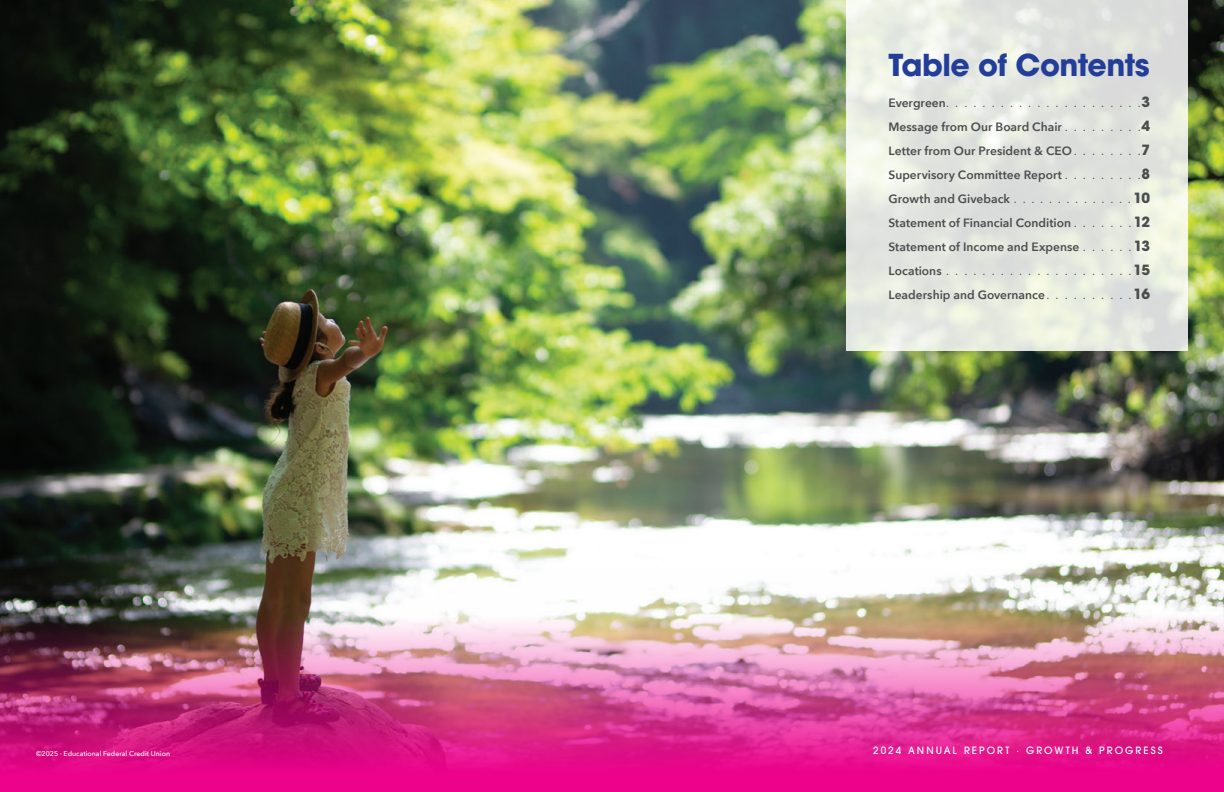
<style>
.page{position:relative;width:1224px;height:792px;background:#fff}
.page>*{position:absolute;margin:0;border:0;box-sizing:border-box;transform-origin:0 0}
.t1{font:700 30px "ITC Avant Garde Pro";letter-spacing:-.02em;color:#233e98}
.t2{font:600 12px "Avenir Next";color:#4b4c4d}
.t3{font:12px "Avenir Next";color:#4b4c4d}
.t4{font:500 10px "ITC Avant Garde Pro";letter-spacing:.2em;color:#fff}
.t5{font:500 7px "Avenir Next";color:#fff}
.s1{font-weight:600}
.s2{font-family:"ITC Avant Garde Pro";font-weight:700;font-size:14px}
.s3{font-weight:400}
</style>
<div class="page">
<img style="left:0;top:0;width:1224px;height:567px">
<svg style="left:846px;top:0;width:342px;height:351px;background:#e4e7e0"></svg>
<img style="left:0;top:567px;width:1224px;height:225px">
<h2 class="t1" style="left:888px;top:45px;width:263px">Table of Contents</h2>
<p class="t3" style="left:888px;top:93px;width:263px"><span class="s1">Evergreen</span> . . . . . . . . . . . . . . . . . . . . . .<span class="s2">3</span></p>
<p class="t2" style="left:888px;top:117px;width:263px">Message from Our Board Chair <span class="s3">. . . . . . . . .</span><span class="s2">4</span></p>
<p class="t2" style="left:888px;top:141px;width:263px">Letter from Our President &amp; CEO <span class="s3">. . . . . . . .</span><span class="s2">7</span></p>
<p class="t2" style="left:888px;top:165px;width:263px">Supervisory Committee Report <span class="s3">. . . . . . . . .</span><span class="s2">8</span></p>
<p class="t2" style="left:888px;top:189px;width:263px">Growth and Giveback <span class="s3">. . . . . . . . . . . . . .</span> <span class="s2">10</span></p>
<p class="t2" style="left:888px;top:213px;width:263px">Statement of Financial Condition <span class="s3">. . . . . . .</span> <span class="s2">12</span></p>
<p class="t2" style="left:888px;top:237px;width:263px">Statement of Income and Expense <span class="s3">. . . . . .</span> <span class="s2">13</span></p>
<p class="t3" style="left:888px;top:261px;width:263px"><span class="s1">Locations</span> . . . . . . . . . . . . . . . . . . . . . <span class="s2">15</span></p>
<p class="t2" style="left:888px;top:285px;width:263px">Leadership and Governance <span class="s3">. . . . . . . . . .</span> <span class="s2">16</span></p>
<p class="t5" style="left:36px;top:748px;width:136px">©2025 · Educational Federal Credit Union</p>
<p class="t4" style="left:873px;top:744px;width:291px">2024 ANNUAL REPORT · GROWTH &amp; PROGRESS</p>
</div>
